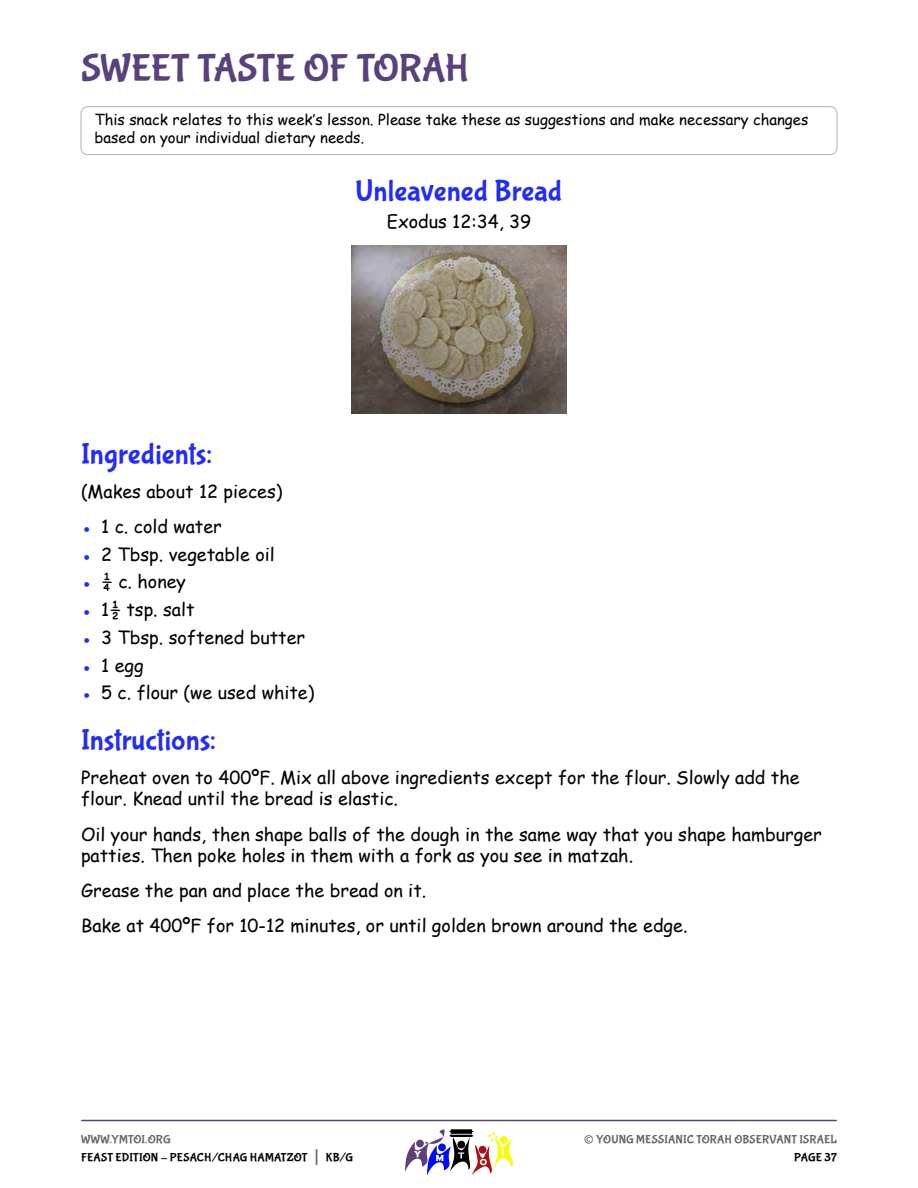
<style>
.page{position:relative;width:918px;height:1188px;background:#fff}
.page>*{position:absolute;margin:0;border:0;box-sizing:border-box;transform-origin:0 0}
.t1{font:39px "Bubblegum Sans";letter-spacing:-.01em;color:#59417c}
.t2{font:30px "Bubblegum Sans";letter-spacing:.005em;color:#222cf9}
.t3{font:27px "Bubblegum Sans";color:#666}
.t4{font:18px/21.6px "Comic Sans MS";color:#000}
.t5{font:15px/18px "Comic Sans MS";color:#000}
.t6{font:12px/18px "Bubblegum Sans";letter-spacing:.01em;color:#000}
.t7{font:12px "Bubblegum Sans";letter-spacing:.01em;color:#666}
.s1{color:#222cf9}
.s2{color:#666}
.s3{font-size:21px;color:#666}
</style>
<div class="page">
<hr style="left:82px;top:1120px;width:754px;height:1px;background:#59417c">
<svg style="left:405px;top:1129px;width:108px;height:46px"></svg>
<div style="left:81px;top:106px;width:756px;height:49px;border:1px solid #b2b2b2;border-radius:7px"></div>
<img style="left:351px;top:245px;width:216px;height:169px">
<h1 class="t1" style="left:81px;top:53px;width:390px">SWEET TASTE OF TORAH</h1>
<p class="t5" style="left:94px;top:111px;width:715px">This snack relates to this week’s lesson. Please take these as suggestions and make necessary changes based on your individual dietary needs.</p>
<h2 class="t2" style="left:356px;top:179px;width:208px">Unleavened Bread</h2>
<p class="t4" style="left:387px;top:210px;width:146px">Exodus 12:34, 39</p>
<h2 class="t2" style="left:81px;top:442px;width:133px">Ingredients:</h2>
<p class="t4" style="left:81px;top:480px;width:203px">(Makes about 12 pieces)</p>
<p class="t4" style="left:81px;top:515px;width:142px"><span class="s1">●</span> 1 c. cold water</p>
<p class="t4" style="left:81px;top:543px;width:195px"><span class="s1">●</span> 2 Tbsp. vegetable oil</p>
<p class="t4" style="left:81px;top:570px;width:106px"><span class="s1">●</span> ¼ c. honey</p>
<p class="t4" style="left:81px;top:598px;width:115px"><span class="s1">●</span> 1½ tsp. salt</p>
<p class="t4" style="left:81px;top:626px;width:226px"><span class="s1">●</span> 3 Tbsp. softened butter</p>
<p class="t4" style="left:81px;top:654px;width:64px"><span class="s1">●</span> 1 egg</p>
<p class="t4" style="left:81px;top:681px;width:235px"><span class="s1">●</span> 5 c. flour (we used white)</p>
<h2 class="t2" style="left:81px;top:728px;width:136px">Instructions:</h2>
<p class="t4" style="left:81px;top:766px;width:720px">Preheat oven to 400ºF. Mix all above ingredients except for the flour. Slowly add the flour. Knead until the bread is elastic.</p>
<p class="t4" style="left:81px;top:823px;width:742px">Oil your hands, then shape balls of the dough in the same way that you shape hamburger patties. Then poke holes in them with a fork as you see in matzah.</p>
<p class="t4" style="left:81px;top:873px;width:608px;line-height:35.1px">Grease the pan and place the bread on it.<br>Bake at 400ºF for 10-12 minutes, or until golden brown around the edge.</p>
<p class="t6" style="left:81px;top:1132px;width:274px"><span class="s2">WWW.YMTOI.ORG<br></span>FEAST EDITION - PESACH/CHAG HAMATZOT <span class="s3">|</span> KB/G</p>
<h3 class="t3" style="left:584px;top:1128px;width:12px">©</h3>
<p class="t7" style="left:596px;top:1135px;width:242px">YOUNG MESSIANIC TORAH OBSERVANT ISRAEL</p>
<p class="t6" style="left:794px;top:1150px;width:44px">PAGE 37</p>
</div>
